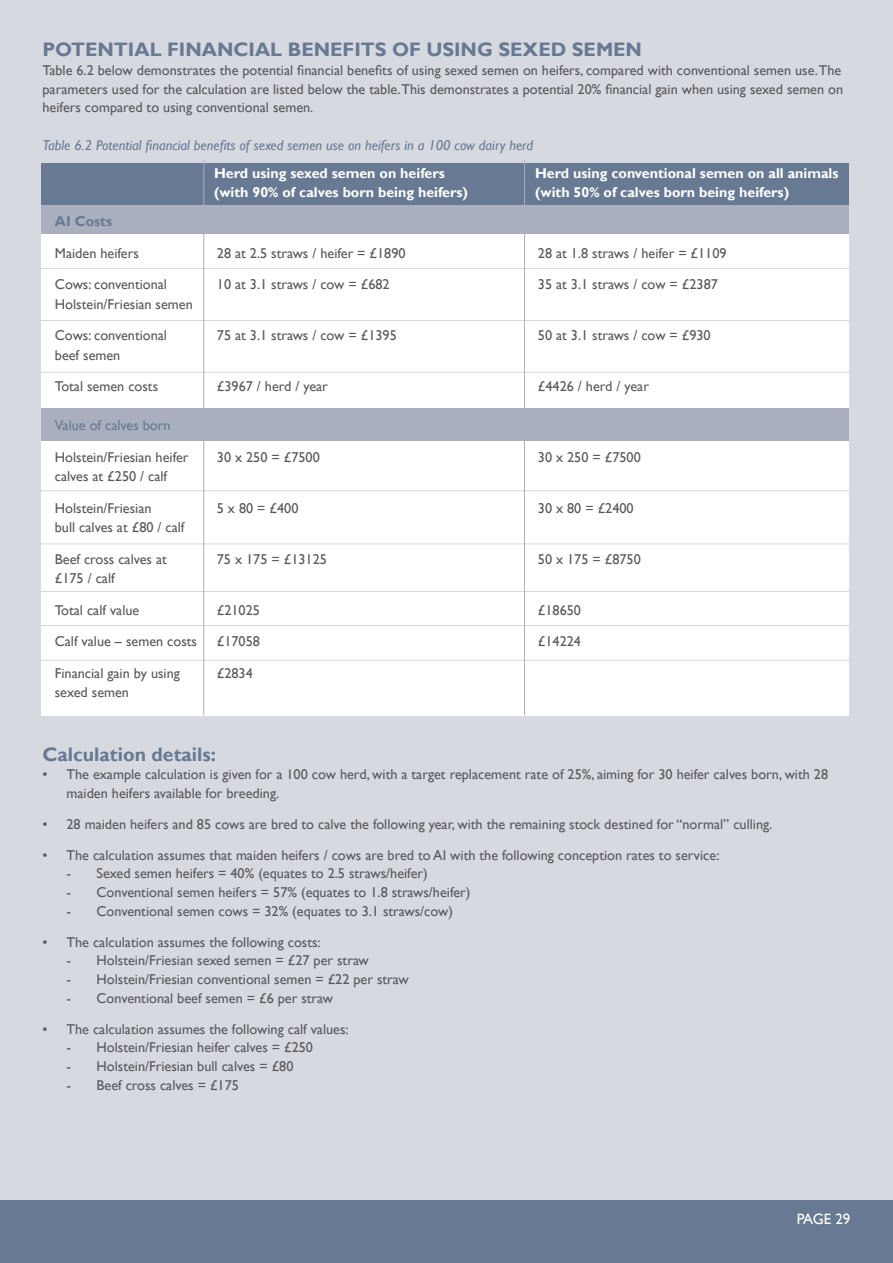
<style>
.page{position:relative;width:893px;height:1263px;background:#d7d9e0}
.page>*{position:absolute;margin:0;border:0;box-sizing:border-box;transform-origin:0 0}
.t1{font:700 19.5px "Gill Sans";color:#677993}
.t2{font:15px "Gill Sans";letter-spacing:-.02em;color:#fff}
.t3{font:14.25px/18.8px "Gill Sans";color:#58595b}
.t4{font:700 14.25px/18.8px "Gill Sans";color:#fff}
.t5{font:italic 14.25px "Gill Sans";color:#677993}
.t6{font:14.25px "Gill Sans";color:#677993}
.t7{font:700 14.25px "Gill Sans";color:#677993}
</style>
<div class="page">
<div style="left:0;top:1200px;width:893px;height:63px;background:#677993"></div>
<div style="left:41px;top:204px;width:808px;height:511px;background:#fff"></div>
<div style="left:41px;top:201px;width:808px;height:33px;background:#a9afbe"></div>
<div style="left:41px;top:408px;width:808px;height:33px;background:#a9afbe"></div>
<div style="left:41px;top:164px;width:808px;height:41px;background:#677993"></div>
<hr style="left:32px;top:268px;width:850px;height:1px;background:#d7d9e0">
<hr style="left:32px;top:320px;width:850px;height:1px;background:#d7d9e0">
<hr style="left:32px;top:372px;width:850px;height:1px;background:#d7d9e0">
<hr style="left:32px;top:490px;width:850px;height:1px;background:#d7d9e0">
<hr style="left:32px;top:544px;width:850px;height:1px;background:#d7d9e0">
<hr style="left:32px;top:591px;width:850px;height:1px;background:#d7d9e0">
<hr style="left:32px;top:625px;width:850px;height:1px;background:#d7d9e0">
<hr style="left:32px;top:660px;width:850px;height:1px;background:#d7d9e0">
<hr style="left:203px;top:159px;width:1px;height:556px;background:#a9afbe">
<hr style="left:524px;top:159px;width:1px;height:556px;background:#a9afbe">
<h1 class="t1" style="left:43px;top:38px;width:601px">POTENTIAL FINANCIAL BENEFITS OF USING SEXED SEMEN</h1>
<p class="t3" style="left:43px;top:61px;width:802px">Table 6.2 below demonstrates the potential financial benefits of using sexed semen on heifers, compared with conventional semen use.The parameters used for the calculation are listed below the table.This demonstrates a potential 20% financial gain when using sexed semen on heifers compared to using conventional semen.</p>
<p class="t5" style="left:43px;top:137px;width:492px">Table 6.2 Potential financial benefits of sexed semen use on heifers in a 100 cow dairy herd</p>
<p class="t4" style="left:214px;top:164px;width:256px">Herd using sexed semen on heifers (with 90% of calves born being heifers)</p>
<p class="t4" style="left:535px;top:164px;width:305px">Herd using conventional semen on all animals (with 50% of calves born being heifers)</p>
<p class="t7" style="left:55px;top:213px;width:59px">AI Costs</p>
<p class="t3" style="left:55px;top:244px;width:85px">Maiden heifers</p>
<p class="t3" style="left:217px;top:244px;width:190px">28 at 2.5 straws / heifer = £1890</p>
<p class="t3" style="left:538px;top:244px;width:190px">28 at 1.8 straws / heifer = £1109</p>
<p class="t3" style="left:55px;top:275px;width:114px">Cows: conventional</p>
<p class="t3" style="left:217px;top:275px;width:174px">10 at 3.1 straws / cow = £682</p>
<p class="t3" style="left:538px;top:275px;width:181px">35 at 3.1 straws / cow = £2387</p>
<p class="t3" style="left:55px;top:295px;width:139px">Holstein/Friesian semen</p>
<p class="t3" style="left:55px;top:326px;width:114px">Cows: conventional</p>
<p class="t3" style="left:217px;top:326px;width:181px">75 at 3.1 straws / cow = £1395</p>
<p class="t3" style="left:538px;top:326px;width:174px">50 at 3.1 straws / cow = £930</p>
<p class="t3" style="left:55px;top:346px;width:67px">beef semen</p>
<p class="t3" style="left:55px;top:377px;width:105px">Total semen costs</p>
<p class="t3" style="left:217px;top:377px;width:113px">£3967 / herd / year</p>
<p class="t3" style="left:538px;top:377px;width:113px">£4426 / herd / year</p>
<p class="t6" style="left:55px;top:417px;width:117px">Value of calves born</p>
<p class="t3" style="left:55px;top:448px;width:135px">Holstein/Friesian heifer</p>
<p class="t3" style="left:217px;top:448px;width:104px">30 x 250 = £7500</p>
<p class="t3" style="left:538px;top:448px;width:104px">30 x 250 = £7500</p>
<p class="t3" style="left:55px;top:467px;width:114px">calves at £250 / calf</p>
<p class="t3" style="left:55px;top:499px;width:98px">Holstein/Friesian</p>
<p class="t3" style="left:217px;top:499px;width:83px">5 x 80 = £400</p>
<p class="t3" style="left:538px;top:499px;width:97px">30 x 80 = £2400</p>
<p class="t3" style="left:55px;top:518px;width:131px">bull calves at £80 / calf</p>
<p class="t3" style="left:55px;top:550px;width:114px">Beef cross calves at</p>
<p class="t3" style="left:217px;top:550px;width:112px">75 x 175 = £13125</p>
<p class="t3" style="left:538px;top:550px;width:104px">50 x 175 = £8750</p>
<p class="t3" style="left:55px;top:569px;width:61px">£175 / calf</p>
<p class="t3" style="left:55px;top:601px;width:86px">Total calf value</p>
<p class="t3" style="left:217px;top:601px;width:45px">£21025</p>
<p class="t3" style="left:538px;top:601px;width:45px">£18650</p>
<p class="t3" style="left:55px;top:632px;width:144px">Calf value – semen costs</p>
<p class="t3" style="left:217px;top:632px;width:45px">£17058</p>
<p class="t3" style="left:538px;top:632px;width:45px">£14224</p>
<p class="t3" style="left:55px;top:664px;width:127px">Financial gain by using</p>
<p class="t3" style="left:217px;top:664px;width:38px">£2834</p>
<p class="t3" style="left:55px;top:683px;width:76px">sexed semen</p>
<h1 class="t1" style="left:43px;top:742px;width:175px">Calculation details:</h1>
<p class="t3" style="left:67px;top:765px;width:763px;text-indent:-24px">• The example calculation is given for a 100 cow herd, with a target replacement rate of 25%, aiming for 30 heifer calves born, with 28 maiden heifers available for breeding.</p>
<p class="t3" style="left:43px;top:815px;width:731px">• 28 maiden heifers and 85 cows are bred to calve the following year, with the remaining stock destined for “normal” culling.</p>
<p class="t3" style="left:43px;top:846px;width:678px">• The calculation assumes that maiden heifers / cows are bred to AI with the following conception rates to service:</p>
<p class="t3" style="left:67px;top:864px;width:363px">- Sexed semen heifers = 40% (equates to 2.5 straws/heifer)</p>
<p class="t3" style="left:67px;top:883px;width:405px">- Conventional semen heifers = 57% (equates to 1.8 straws/heifer)</p>
<p class="t3" style="left:67px;top:902px;width:388px">- Conventional semen cows = 32% (equates to 3.1 straws/cow)</p>
<p class="t3" style="left:43px;top:933px;width:280px">• The calculation assumes the following costs:</p>
<p class="t3" style="left:67px;top:951px;width:304px">- Holstein/Friesian sexed semen = £27 per straw</p>
<p class="t3" style="left:67px;top:970px;width:344px">- Holstein/Friesian conventional semen = £22 per straw</p>
<p class="t3" style="left:67px;top:989px;width:268px">- Conventional beef semen = £6 per straw</p>
<p class="t3" style="left:43px;top:1020px;width:308px">• The calculation assumes the following calf values:</p>
<p class="t3" style="left:67px;top:1038px;width:248px">- Holstein/Friesian heifer calves = £250</p>
<p class="t3" style="left:67px;top:1057px;width:228px">- Holstein/Friesian bull calves = £80</p>
<p class="t3" style="left:67px;top:1076px;width:174px">- Beef cross calves = £175</p>
<p class="t2" style="left:797px;top:1211px;width:55px">PAGE 29</p>
</div>
